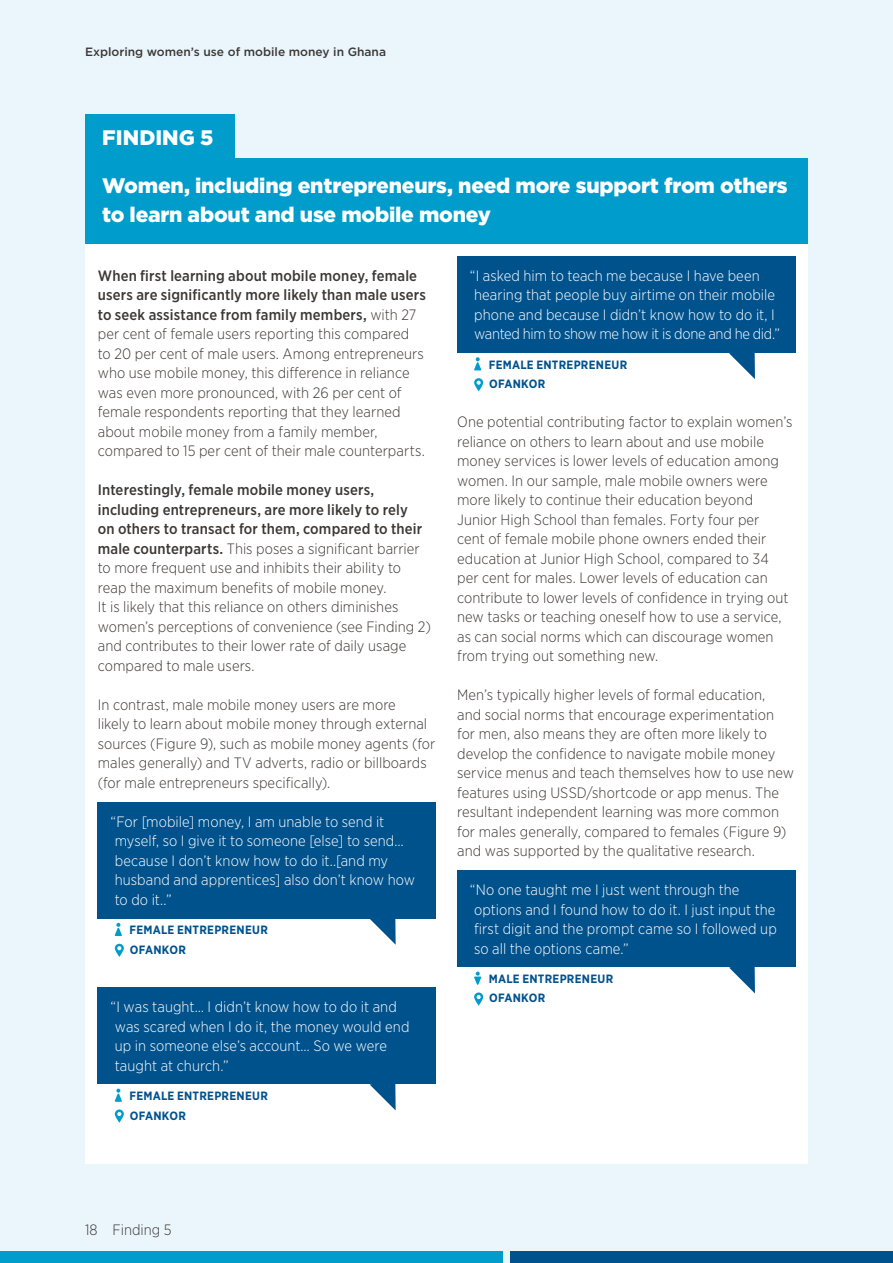
<style>
.page{position:relative;width:893px;height:1263px;background:#eaf6fc}
.page>*{position:absolute;margin:0;border:0;box-sizing:border-box;transform-origin:0 0}
.t1{font:900 21px/29.2px "Gotham";letter-spacing:-.01em;color:#fff}
.Textcopy{font:300 15px/19.5px "Gotham Narrow";letter-spacing:.005em;color:#3c3835}
.Textcopy-2{font:300 15px/19.5px "Gotham Narrow";letter-spacing:.005em;color:#fff}
.Textcopy-3{font:700 12px/19.5px "Gotham Narrow";letter-spacing:.02em;color:#00528d}
.t2{font:500 12px "Gotham";color:#3c3835}
.s1{font-weight:500}
</style>
<div class="page">
<div style="left:85px;top:128px;width:723px;height:1035px;background:#fff"></div>
<div style="left:98px;top:115px;width:710px;height:43px;background:#eaf6fc"></div>
<div style="left:85px;top:158px;width:723px;height:86px;background:#009dcc"></div>
<div style="left:98px;top:802px;width:338px;height:116px;background:#00528d"></div>
<div style="left:98px;top:987px;width:338px;height:97px;background:#00528d"></div>
<svg style="left:115px;top:923px;width:7px;height:13px"></svg>
<svg style="left:115px;top:944px;width:9px;height:13px"></svg>
<svg style="left:115px;top:1088px;width:7px;height:14px"></svg>
<svg style="left:115px;top:1109px;width:9px;height:14px"></svg>
<div style="left:457px;top:256px;width:338px;height:97px;background:#00528d"></div>
<div style="left:457px;top:870px;width:338px;height:97px;background:#00528d"></div>
<svg style="left:474px;top:357px;width:7px;height:13px"></svg>
<svg style="left:474px;top:378px;width:9px;height:13px"></svg>
<svg style="left:474px;top:971px;width:7px;height:14px"></svg>
<svg style="left:474px;top:992px;width:9px;height:14px"></svg>
<div style="left:85px;top:115px;width:150px;height:43px;background:#009dcc"></div>
<svg style="left:370px;top:918px;width:26px;height:27px"></svg>
<svg style="left:370px;top:1084px;width:26px;height:26px"></svg>
<svg style="left:729px;top:353px;width:26px;height:26px"></svg>
<svg style="left:729px;top:967px;width:26px;height:26px"></svg>
<div style="left:0;top:1251px;width:503px;height:12px;background:#009dcc"></div>
<div style="left:510px;top:1251px;width:383px;height:12px;background:#00528d"></div>
<p class="t2" style="left:85px;top:44px;width:303px">Exploring women’s use of mobile money in Ghana</p>
<h2 class="t1" style="left:102px;top:123px;width:113px">FINDING 5</h2>
<h2 class="t1" style="left:102px;top:171px;width:687px">Women, including entrepreneurs, need more support from others to learn about and use mobile money</h2>
<p class="Textcopy" style="left:98px;top:265px;width:330px"><span class="s1">When first learning about mobile money, female users are significantly more likely than male users to seek assistance from family members,</span> with 27 per cent of female users reporting this compared to 20 per cent of male users. Among entrepreneurs who use mobile money, this difference in reliance was even more pronounced, with 26 per cent of female respondents reporting that they learned about mobile money from a family member, compared to 15 per cent of their male counterparts.</p>
<p class="Textcopy" style="left:98px;top:480px;width:335px"><span class="s1">Interestingly, female mobile money users, including entrepreneurs, are more likely to rely<br>on others to transact for them, compared to their male counterparts.</span> This poses a significant barrier to more frequent use and inhibits their ability to reap the maximum benefits of mobile money.<br>It is likely that this reliance on others diminishes women’s perceptions of convenience (see Finding 2) and contributes to their lower rate of daily usage compared to male users.</p>
<p class="Textcopy" style="left:98px;top:694px;width:339px">In contrast, male mobile money users are more<br>likely to learn about mobile money through external sources (Figure 9), such as mobile money agents (for males generally) and TV adverts, radio or billboards (for male entrepreneurs specifically).</p>
<p class="Textcopy-2" style="left:111px;top:811px;width:306px">“For [mobile] money, I am unable to send it myself, so I give it to someone [else] to send… because I don’t know how to do it..[and my husband and apprentices] also don’t know how to do it..”</p>
<p class="Textcopy-3" style="left:129px;top:920px;width:140px">FEMALE ENTREPRENEUR<br>OFANKOR</p>
<p class="Textcopy-2" style="left:111px;top:997px;width:300px">“I was taught… I didn’t know how to do it and was scared when I do it, the money would end up in someone else’s account… So we were taught at church.”</p>
<p class="Textcopy-3" style="left:129px;top:1086px;width:140px">FEMALE ENTREPRENEUR<br>OFANKOR</p>
<p class="Textcopy-2" style="left:470px;top:265px;width:312px">“I asked him to teach me because I have been hearing that people buy airtime on their mobile phone and because I didn’t know how to do it, I wanted him to show me how it is done and he did.”</p>
<p class="Textcopy-3" style="left:489px;top:355px;width:140px">FEMALE ENTREPRENEUR<br>OFANKOR</p>
<p class="Textcopy" style="left:457px;top:412px;width:337px">One potential contributing factor to explain women’s reliance on others to learn about and use mobile money services is lower levels of education among women. In our sample, male mobile owners were more likely to continue their education beyond Junior High School than females. Forty four per<br>cent of female mobile phone owners ended their education at Junior High School, compared to 34 per cent for males. Lower levels of education can contribute to lower levels of confidence in trying out new tasks or teaching oneself how to use a service, as can social norms which can discourage women from trying out something new.</p>
<p class="Textcopy" style="left:457px;top:685px;width:338px">Men’s typically higher levels of formal education,<br>and social norms that encourage experimentation for men, also means they are often more likely to develop the confidence to navigate mobile money service menus and teach themselves how to use new features using USSD/shortcode or app menus. The resultant independent learning was more common for males generally, compared to females (Figure 9) and was supported by the qualitative research.</p>
<p class="Textcopy-2" style="left:470px;top:880px;width:308px">“No one taught me I just went through the options and I found how to do it. I just input the first digit and the prompt came so I followed up so all the options came.”</p>
<p class="Textcopy-3" style="left:489px;top:969px;width:126px">MALE ENTREPRENEUR<br>OFANKOR</p>
<p class="Textcopy" style="left:85px;top:1219px;width:88px">18 Finding 5</p>
</div>
